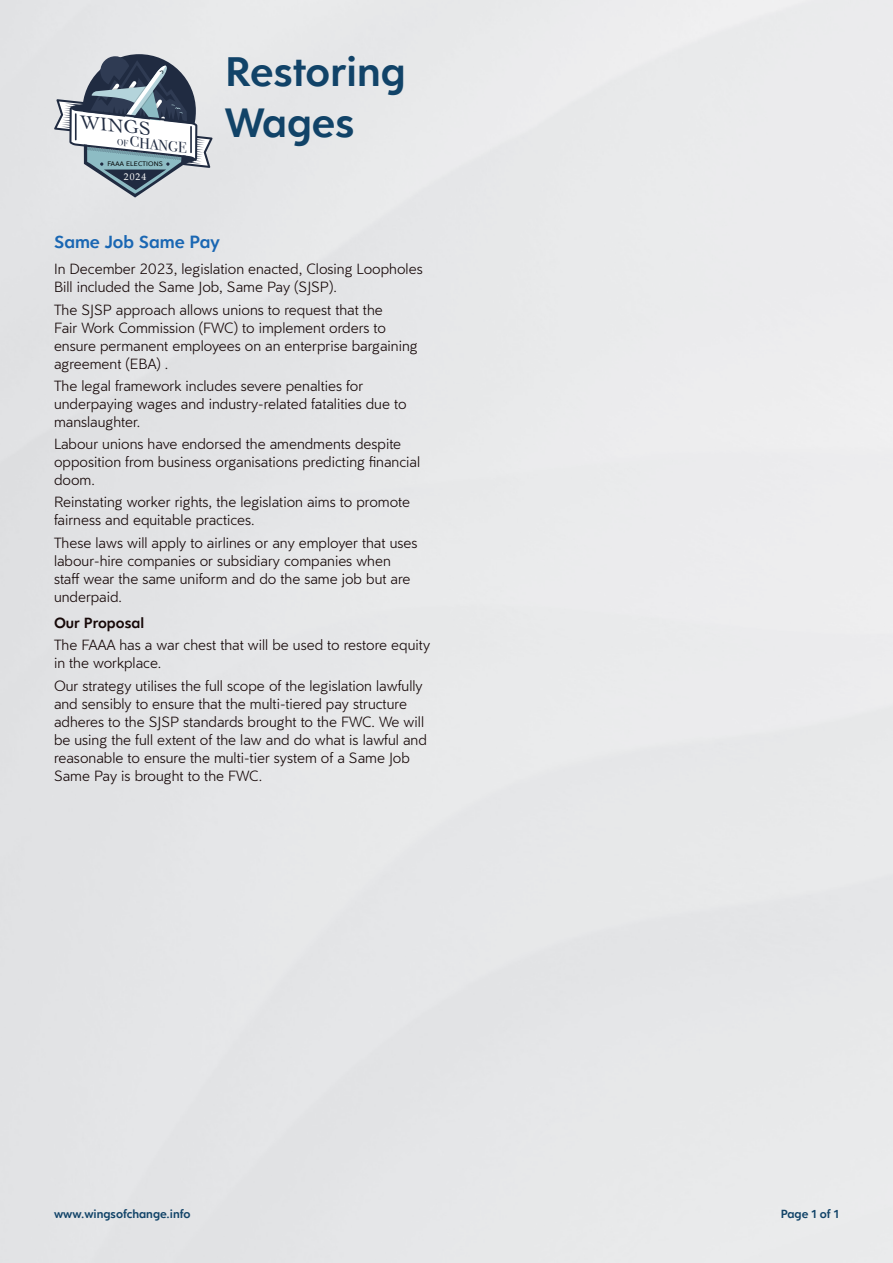
<style>
.page{position:relative;width:893px;height:1263px;background:#fff}
.page>*{position:absolute;margin:0;border:0;box-sizing:border-box;transform-origin:0 0}
.t1{font:600 42px/50.4px "Clarika Geometric";color:#114368}
.t2{font:italic 19.2px "Cochin";color:#202b41}
.t3{font:600 18px "Clarika Geometric";color:#1a67b3}
.t4{font:300 15px/18px "Clarika Grotesque";color:#170909}
.t5{font:600 15px "Clarika Geometric";color:#170909}
.t6{font:14.85px "Bodoni Svty Two ITCTT";color:#202b41}
.t7{font:600 12px "Clarika Geometric";color:#114368}
.t8{font:9.75px "Palatino";color:#fff}
.t9{font:6.75px "Clarika Grotesque";letter-spacing:.02em;color:#000}
.s1{font-size:9px}
</style>
<div class="page">
<svg style="left:54px;top:54px;width:159px;height:144px"></svg>
<p class="t2" style="left:83px;top:109px;width:72px;rotate:6deg">WINGS</p>
<p class="t6" style="left:119px;top:128px;width:71px;rotate:6deg"><span class="s1">OF</span> CHANGE</p>
<p class="t8" style="left:124px;top:169px;width:24px">2024</p>
<p class="t9" style="left:107px;top:159px;width:57px">FAAA ELECTIONS</p>
<p class="t1" style="left:225px;top:46px;width:182px">Restoring<br>Wages</p>
<p class="t3" style="left:54px;top:229px;width:167px">Same Job Same Pay</p>
<p class="t4" style="left:54px;top:260px;width:370px">In December 2023, legislation enacted, Closing Loopholes<br>Bill included the Same Job, Same Pay (SJSP).</p>
<p class="t4" style="left:54px;top:300px;width:365px">The SJSP approach allows unions to request that the<br>Fair Work Commission (FWC) to implement orders to ensure permanent employees on an enterprise bargaining agreement (EBA) .</p>
<p class="t4" style="left:54px;top:376px;width:354px">The legal framework includes severe penalties for underpaying wages and industry-related fatalities due to manslaughter.</p>
<p class="t4" style="left:54px;top:434px;width:368px">Labour unions have endorsed the amendments despite opposition from business organisations predicting financial doom.</p>
<p class="t4" style="left:54px;top:493px;width:358px">Reinstating worker rights, the legislation aims to promote fairness and equitable practices.</p>
<p class="t4" style="left:54px;top:533px;width:365px">These laws will apply to airlines or any employer that uses labour-hire companies or subsidiary companies when staff wear the same uniform and do the same job but are underpaid.</p>
<p class="t5" style="left:54px;top:613px;width:92px">Our Proposal</p>
<p class="t4" style="left:54px;top:636px;width:378px">The FAAA has a war chest that will be used to restore equity in the workplace.</p>
<p class="t4" style="left:54px;top:676px;width:374px">Our strategy utilises the full scope of the legislation lawfully and sensibly to ensure that the multi-tiered pay structure adheres to the SJSP standards brought to the FWC. We will be using the full extent of the law and do what is lawful and reasonable to ensure the multi-tier system of a Same Job Same Pay is brought to the FWC.</p>
<p class="t7" style="left:54px;top:1206px;width:138px">www.wingsofchange.info</p>
<p class="t7" style="left:781px;top:1206px;width:60px">Page 1 of 1</p>
</div>
